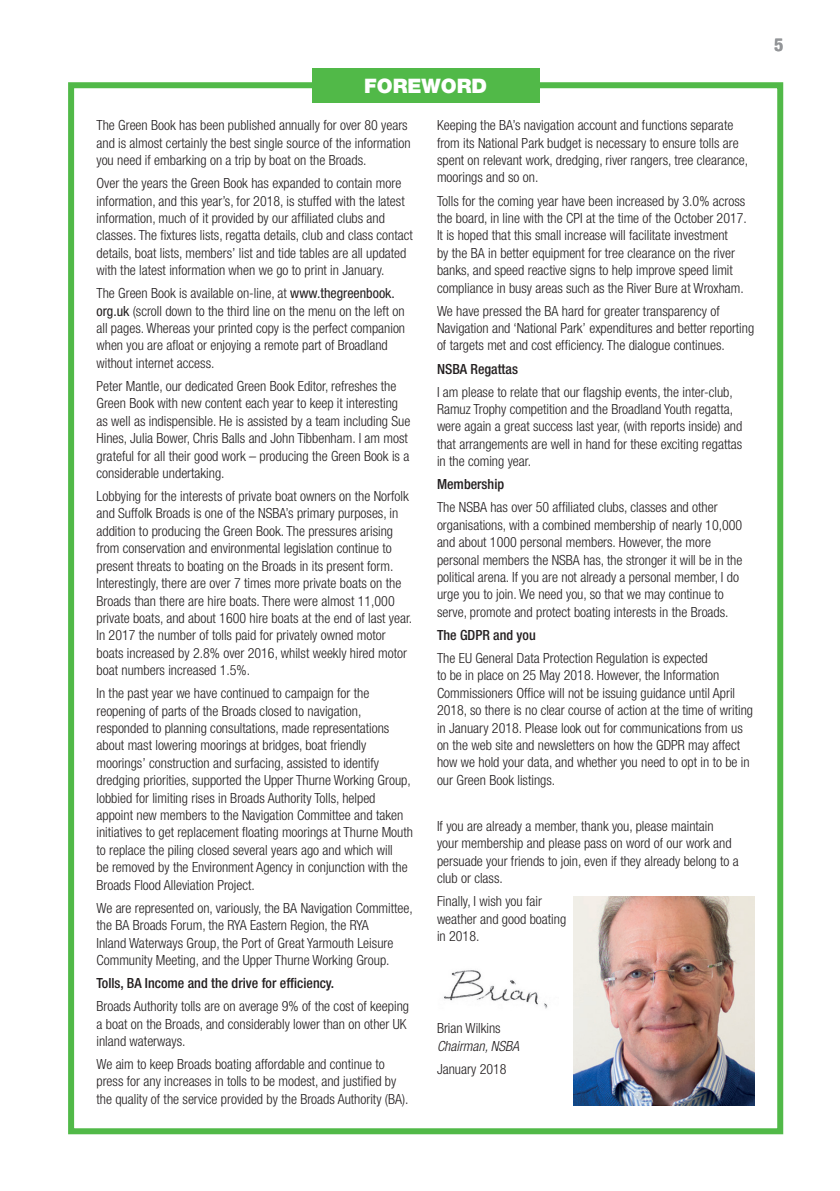
<style>
.page{position:relative;width:840px;height:1191px;background:#fff}
.page>*{position:absolute;margin:0;border:0;box-sizing:border-box;transform-origin:0 0}
.heading_1_green{font:900 20px "Helvetica Neue";color:#fff}
.t1{font:700 condensed 18px "Helvetica Neue";color:#939598}
.text_7pt{font:300 condensed 14px/17.4px "Helvetica Neue";color:#231f20}
.text_7pt_medium{font:500 condensed 14px "Helvetica Neue";color:#231f20}
.text_7pt-2{font:italic 300 condensed 14px/17.4px "Helvetica Neue";color:#231f20}
.s1{font-weight:400}
.s2{font-style:normal}
</style>
<div class="page">
<div style="left:68px;top:82px;width:714px;height:1052px;border:6px solid #51b948"></div>
<div style="left:312px;top:68px;width:227px;height:34px;background:#51b948"></div>
<img style="left:444px;top:970px;width:104px;height:39px">
<img style="left:573px;top:896px;width:181px;height:210px">
<p class="heading_1_green" style="left:364px;top:74px;width:124px">FOREWORD</p>
<p class="text_7pt" style="left:96px;top:116px;width:315px">The Green Book has been published annually for over 80 years and is almost certainly the best single source of the information you need if embarking on a trip by boat on the Broads.</p>
<p class="text_7pt" style="left:96px;top:174px;width:318px">Over the years the Green Book has expanded to contain more information, and this year’s, for 2018, is stuffed with the latest information, much of it provided by our affiliated clubs and classes. The fixtures lists, regatta details, club and class contact details, boat lists, members’ list and tide tables are all updated with the latest information when we go to print in January.</p>
<p class="text_7pt" style="left:96px;top:284px;width:310px">The Green Book is available on-line, at <span class="s1">www.thegreenbook. org.uk</span> (scroll down to the third line on the menu on the left on all pages. Whereas your printed copy is the perfect companion when you are afloat or enjoying a remote part of Broadland without internet access.</p>
<p class="text_7pt" style="left:96px;top:377px;width:315px">Peter Mantle, our dedicated Green Book Editor, refreshes the Green Book with new content each year to keep it interesting as well as indispensible. He is assisted by a team including Sue Hines, Julia Bower, Chris Balls and John Tibbenham. I am most grateful for all their good work – producing the Green Book is a considerable undertaking.</p>
<p class="text_7pt" style="left:96px;top:487px;width:317px">Lobbying for the interests of private boat owners on the Norfolk and Suffolk Broads is one of the NSBA’s primary purposes, in addition to producing the Green Book. The pressures arising from conservation and environmental legislation continue to present threats to boating on the Broads in its present form.<br>Interestingly, there are over 7 times more private boats on the Broads than there are hire boats. There were almost 11,000 private boats, and about 1600 hire boats at the end of last year.<br>In 2017 the number of tolls paid for privately owned motor boats increased by 2.8% over 2016, whilst weekly hired motor boat numbers increased 1.5%.</p>
<p class="text_7pt" style="left:96px;top:684px;width:318px">In the past year we have continued to campaign for the reopening of parts of the Broads closed to navigation, responded to planning consultations, made representations about mast lowering moorings at bridges, boat friendly moorings’ construction and surfacing, assisted to identify dredging priorities, supported the Upper Thurne Working Group, lobbied for limiting rises in Broads Authority Tolls, helped appoint new members to the Navigation Committee and taken initiatives to get replacement floating moorings at Thurne Mouth to replace the piling closed several years ago and which will<br>be removed by the Environment Agency in conjunction with the Broads Flood Alleviation Project.</p>
<p class="text_7pt" style="left:96px;top:899px;width:318px">We are represented on, variously, the BA Navigation Committee, the BA Broads Forum, the RYA Eastern Region, the RYA<br>Inland Waterways Group, the Port of Great Yarmouth Leisure Community Meeting, and the Upper Thurne Working Group.</p>
<p class="text_7pt_medium" style="left:96px;top:974px;width:239px">Tolls, BA Income and the drive for efficiency.</p>
<p class="text_7pt" style="left:96px;top:997px;width:314px">Broads Authority tolls are on average 9% of the cost of keeping a boat on the Broads, and considerably lower than on other UK inland waterways.</p>
<p class="text_7pt" style="left:96px;top:1055px;width:313px">We aim to keep Broads boating affordable and continue to press for any increases in tolls to be modest, and justified by the quality of the service provided by the Broads Authority (BA).</p>
<p class="text_7pt" style="left:437px;top:116px;width:312px">Keeping the BA’s navigation account and functions separate from its National Park budget is necessary to ensure tolls are spent on relevant work, dredging, river rangers, tree clearance, moorings and so on.</p>
<p class="text_7pt" style="left:437px;top:192px;width:311px">Tolls for the coming year have been increased by 3.0% across the board, in line with the CPI at the time of the October 2017.<br>It is hoped that this small increase will facilitate investment<br>by the BA in better equipment for tree clearance on the river banks, and speed reactive signs to help improve speed limit compliance in busy areas such as the River Bure at Wroxham.</p>
<p class="text_7pt" style="left:437px;top:302px;width:318px">We have pressed the BA hard for greater transparency of<br>Navigation and ‘National Park’ expenditures and better reporting of targets met and cost efficiency. The dialogue continues.</p>
<p class="text_7pt_medium" style="left:437px;top:360px;width:82px">NSBA Regattas</p>
<p class="text_7pt" style="left:437px;top:383px;width:307px">I am please to relate that our flagship events, the inter-club, Ramuz Trophy competition and the Broadland Youth regatta, were again a great success last year, (with reports inside) and that arrangements are well in hand for these exciting regattas in the coming year.</p>
<p class="text_7pt_medium" style="left:437px;top:476px;width:69px">Membership</p>
<p class="text_7pt" style="left:437px;top:498px;width:307px">The NSBA has over 50 affiliated clubs, classes and other organisations, with a combined membership of nearly 10,000 and about 1000 personal members. However, the more personal members the NSBA has, the stronger it will be in the political arena. If you are not already a personal member, I do urge you to join. We need you, so that we may continue to serve, promote and protect boating interests in the Broads.</p>
<p class="text_7pt_medium" style="left:437px;top:626px;width:100px">The GDPR and you</p>
<p class="text_7pt" style="left:437px;top:649px;width:317px">The EU General Data Protection Regulation is expected<br>to be in place on 25 May 2018. However, the Information Commissioners Office will not be issuing guidance until April 2018, so there is no clear course of action at the time of writing in January 2018. Please look out for communications from us on the web site and newsletters on how the GDPR may affect how we hold your data, and whether you need to opt in to be in our Green Book listings.</p>
<p class="text_7pt" style="left:437px;top:817px;width:303px">If you are already a member, thank you, please maintain<br>your membership and please pass on word of our work and persuade your friends to join, even if they already belong to a club or class.</p>
<p class="text_7pt" style="left:437px;top:892px;width:131px">Finally, I wish you fair weather and good boating in 2018.</p>
<p class="text_7pt-2" style="left:437px;top:1019px;width:84px"><span class="s2">Brian Wilkins<br></span>Chairman, NSBA</p>
<p class="text_7pt" style="left:437px;top:1060px;width:71px">January 2018</p>
<p class="t1" style="left:774px;top:30px;width:10px">5</p>
</div>
